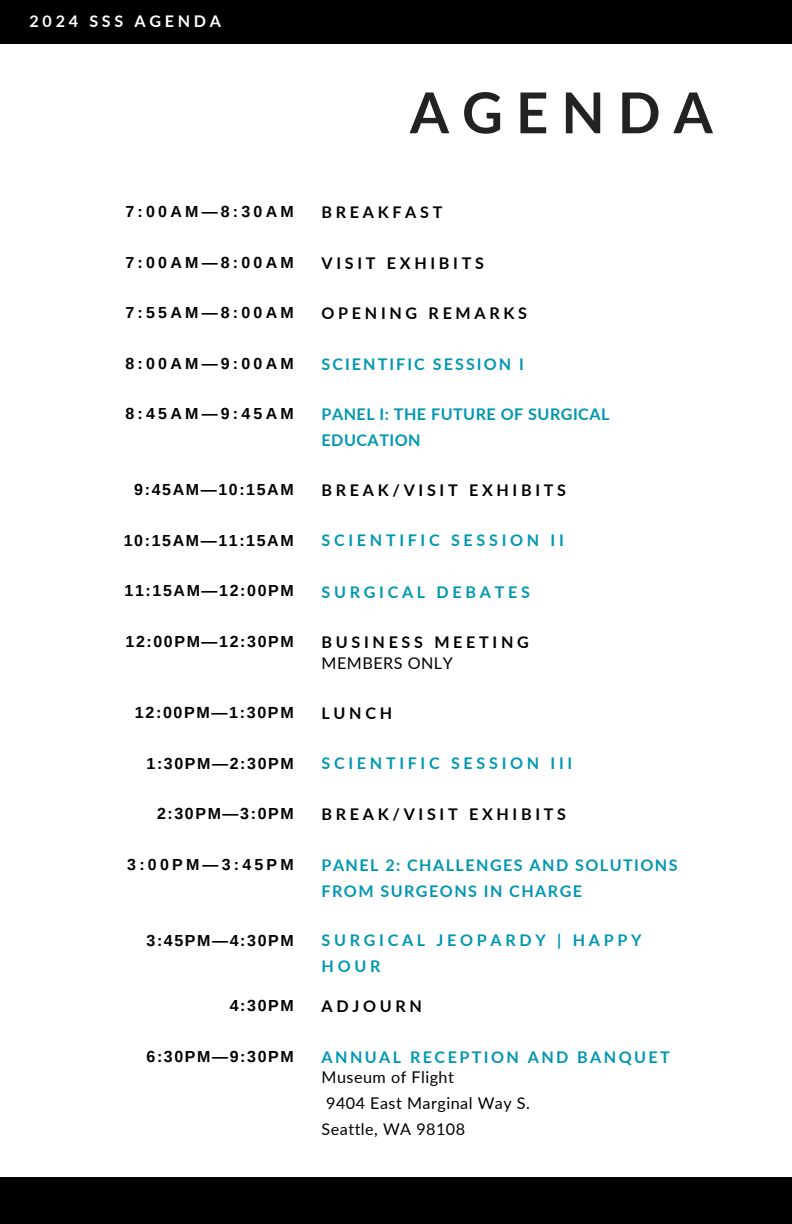
<style>
.page{position:relative;width:792px;height:1224px;background:#fff}
.page>*{position:absolute;margin:0;border:0;box-sizing:border-box;transform-origin:0 0}
.t1{font:700 56.4px "Lato";letter-spacing:.23em;color:#222}
.t2{font:700 16.2px "Lato";letter-spacing:.23em;color:#000}
.t3{font:700 16.2px/25.6px "Lato";letter-spacing:.23em;color:#0097b2}
.t4{font:16.2px "Lato";letter-spacing:.03em;color:#000}
.t5{font:700 16.2px/25.6px "Lato";letter-spacing:.09em;color:#0097b2}
.t6{font:700 16.2px/25.6px "Lato";letter-spacing:.03em;color:#0097b2}
.t7{font:700 16.2px "Lato";letter-spacing:.15em;color:#0097b2}
.t8{font:700 16.2px "Lato";letter-spacing:.13em;color:#0097b2}
.t9{font:700 16.2px "Arimo";letter-spacing:.1em;color:#000}
.t10{font:700 16.2px "Lato";letter-spacing:.23em;color:#fff}
.t11{font:700 16px "Arimo";letter-spacing:.1em;color:#000}
.t12{font:700 16px "Arimo";letter-spacing:.2em;color:#000}
</style>
<div class="page">
<div style="left:0;top:0;width:792px;height:44px;background:#000"></div>
<div style="left:0;top:1177px;width:792px;height:46px;background:#000"></div>
<h2 class="t10" style="left:30px;top:11px;width:193px">2024 SSS AGENDA</h2>
<h2 class="t1" style="left:410px;top:78px;width:304px">AGENDA</h2>
<h2 class="t12" style="left:126px;top:203px;width:170px">7:00AM—8:30AM</h2>
<h2 class="t2" style="left:322px;top:202px;width:122px">BREAKFAST</h2>
<h2 class="t12" style="left:126px;top:253px;width:170px">7:00AM—8:00AM</h2>
<h2 class="t2" style="left:322px;top:253px;width:164px">VISIT EXHIBITS</h2>
<p class="t12" style="left:126px;top:304px;width:170px">7:55AM—8:00AM</p>
<p class="t2" style="left:322px;top:303px;width:207px">OPENING REMARKS</p>
<h2 class="t12" style="left:126px;top:354px;width:170px">8:00AM—9:00AM</h2>
<h2 class="t8" style="left:322px;top:354px;width:204px">SCIENTIFIC SESSION I</h2>
<h2 class="t12" style="left:126px;top:405px;width:170px">8:45AM—9:45AM</h2>
<h3 class="t6" style="left:322px;top:401px;width:289px">PANEL I: THE FUTURE OF SURGICAL<br>EDUCATION</h3>
<h1 class="t11" style="left:134px;top:480px;width:161px">9:45AM—10:15AM</h1>
<h2 class="t2" style="left:322px;top:480px;width:246px">BREAK/VISIT EXHIBITS</h2>
<h2 class="t11" style="left:124px;top:532px;width:172px">10:15AM—11:15AM</h2>
<h2 class="t3" style="left:322px;top:527px;width:244px">SCIENTIFIC SESSION II</h2>
<h2 class="t11" style="left:125px;top:581px;width:171px">11:15AM—12:00PM</h2>
<h2 class="t3" style="left:322px;top:578px;width:210px">SURGICAL DEBATES</h2>
<h2 class="t11" style="left:126px;top:632px;width:170px">12:00PM—12:30PM</h2>
<h2 class="t2" style="left:322px;top:632px;width:209px">BUSINESS MEETING</h2>
<h2 class="t4" style="left:322px;top:653px;width:133px">MEMBERS ONLY</h2>
<h2 class="t9" style="left:135px;top:704px;width:160px">12:00PM—1:30PM</h2>
<p class="t2" style="left:322px;top:703px;width:72px">LUNCH</p>
<h2 class="t11" style="left:147px;top:755px;width:149px">1:30PM—2:30PM</h2>
<h2 class="t3" style="left:322px;top:750px;width:252px">SCIENTIFIC SESSION III</h2>
<h2 class="t11" style="left:157px;top:805px;width:138px">2:30PM—3:0PM</h2>
<h2 class="t2" style="left:322px;top:804px;width:246px">BREAK/VISIT EXHIBITS</h2>
<h2 class="t12" style="left:127px;top:855px;width:168px">3:00PM—3:45PM</h2>
<h2 class="t5" style="left:322px;top:852px;width:358px">PANEL 2: CHALLENGES AND SOLUTIONS<br>FROM SURGEONS IN CHARGE</h2>
<h2 class="t11" style="left:147px;top:932px;width:149px">3:45PM—4:30PM</h2>
<h2 class="t3" style="left:322px;top:927px;width:321px">SURGICAL JEOPARDY | HAPPY<br>HOUR</h2>
<h2 class="t11" style="left:230px;top:997px;width:66px">4:30PM</h2>
<h2 class="t2" style="left:322px;top:996px;width:102px">ADJOURN</h2>
<h2 class="t11" style="left:147px;top:1047px;width:149px">6:30PM—9:30PM</h2>
<h2 class="t7" style="left:322px;top:1047px;width:350px">ANNUAL RECEPTION AND BANQUET</h2>
<h2 class="t4" style="left:322px;top:1067px;width:134px">Museum of Flight</h2>
<h2 class="t4" style="left:326px;top:1093px;width:205px">9404 East Marginal Way S.</h2>
<h2 class="t4" style="left:322px;top:1119px;width:145px">Seattle, WA 98108</h2>
</div>
